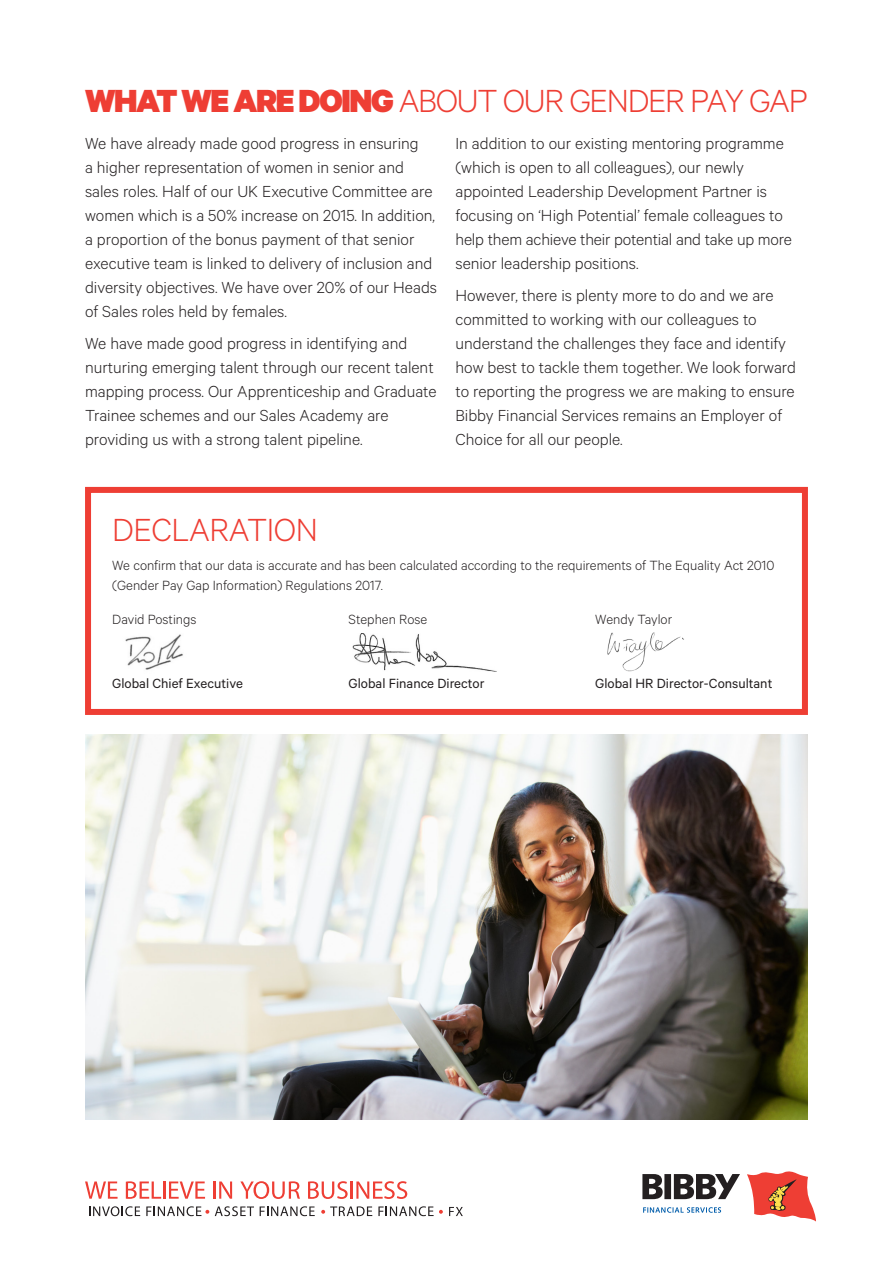
<style>
.page{position:relative;width:893px;height:1263px;background:#fff}
.page>*{position:absolute;margin:0;border:0;box-sizing:border-box;transform-origin:0 0}
.Headlines{font:300 36px "Calibre";letter-spacing:-.035em;color:#ee3e34}
.Headlines-2{font:300 36px "Calibre";letter-spacing:-.015em;color:#ee3e34}
.Headlines-3{font:300 18px/24px "Calibre";color:#231f20}
.Headlines-4{font:300 15px/20.2px "Calibre";color:#231f20}
.Headlines-5{font:15px "Calibre";color:#231f20}
.s1{font-weight:900}
</style>
<div class="page">
<svg style="left:642px;top:1174px;width:21px;height:25px"></svg>
<div style="left:664px;top:1174px;width:7px;height:25px;background:#231f20"></div>
<svg style="left:674px;top:1174px;width:66px;height:25px"></svg>
<svg style="left:747px;top:1171px;width:69px;height:50px"></svg>
<svg style="left:643px;top:1207px;width:78px;height:6px"></svg>
<svg style="left:85px;top:1181px;width:33px;height:18px"></svg>
<svg style="left:126px;top:1181px;width:79px;height:18px"></svg>
<hr style="left:213px;top:1181px;width:3px;height:18px;background:#ee3e34">
<svg style="left:219px;top:1181px;width:13px;height:18px"></svg>
<svg style="left:240px;top:1181px;width:60px;height:18px"></svg>
<svg style="left:308px;top:1181px;width:99px;height:18px"></svg>
<svg style="left:89px;top:1206px;width:51px;height:10px"></svg>
<svg style="left:146px;top:1206px;width:63px;height:10px"></svg>
<svg style="left:215px;top:1206px;width:39px;height:10px"></svg>
<svg style="left:260px;top:1206px;width:55px;height:10px"></svg>
<svg style="left:321px;top:1206px;width:51px;height:10px"></svg>
<svg style="left:378px;top:1206px;width:65px;height:10px"></svg>
<svg style="left:449px;top:1207px;width:14px;height:9px"></svg>
<img style="left:85px;top:735px;width:723px;height:385px">
<div style="left:85px;top:487px;width:723px;height:228px;border:6px solid #ee3e34"></div>
<img style="left:125px;top:634px;width:58px;height:36px">
<img style="left:607px;top:632px;width:77px;height:40px">
<img style="left:352px;top:633px;width:143px;height:38px">
<p class="Headlines" style="left:85px;top:80px;width:724px"><span class="s1">WHAT WE ARE DOING</span> ABOUT OUR GENDER PAY GAP</p>
<p class="Headlines-3" style="left:85px;top:130px;width:353px">We have already made good progress in ensuring<br>a higher representation of women in senior and sales roles. Half of our UK Executive Committee are women which is a 50% increase on 2015. In addition, a proportion of the bonus payment of that senior executive team is linked to delivery of inclusion and diversity objectives. We have over 20% of our Heads of Sales roles held by females.</p>
<p class="Headlines-3" style="left:85px;top:331px;width:353px">We have made good progress in identifying and nurturing emerging talent through our recent talent mapping process. Our Apprenticeship and Graduate Trainee schemes and our Sales Academy are providing us with a strong talent pipeline.</p>
<p class="Headlines-3" style="left:455px;top:130px;width:338px">In addition to our existing mentoring programme (which is open to all colleagues), our newly appointed Leadership Development Partner is focusing on ‘High Potential’ female colleagues to help them achieve their potential and take up more senior leadership positions.</p>
<p class="Headlines-3" style="left:455px;top:283px;width:342px">However, there is plenty more to do and we are committed to working with our colleagues to understand the challenges they face and identify how best to tackle them together. We look forward to reporting the progress we are making to ensure Bibby Financial Services remains an Employer of Choice for all our people.</p>
<p class="Headlines-2" style="left:112px;top:509px;width:207px">DECLARATION</p>
<p class="Headlines-4" style="left:112px;top:554px;width:664px">We confirm that our data is accurate and has been calculated according to the requirements of The Equality Act 2010 (Gender Pay Gap Information) Regulations 2017.</p>
<p class="Headlines-4" style="left:112px;top:608px;width:86px">David Postings</p>
<p class="Headlines-4" style="left:349px;top:608px;width:80px">Stephen Rose</p>
<p class="Headlines-4" style="left:595px;top:608px;width:78px">Wendy Taylor</p>
<p class="Headlines-5" style="left:112px;top:674px;width:132px">Global Chief Executive</p>
<p class="Headlines-5" style="left:349px;top:674px;width:137px">Global Finance Director</p>
<p class="Headlines-5" style="left:595px;top:674px;width:179px">Global HR Director-Consultant</p>
</div>
